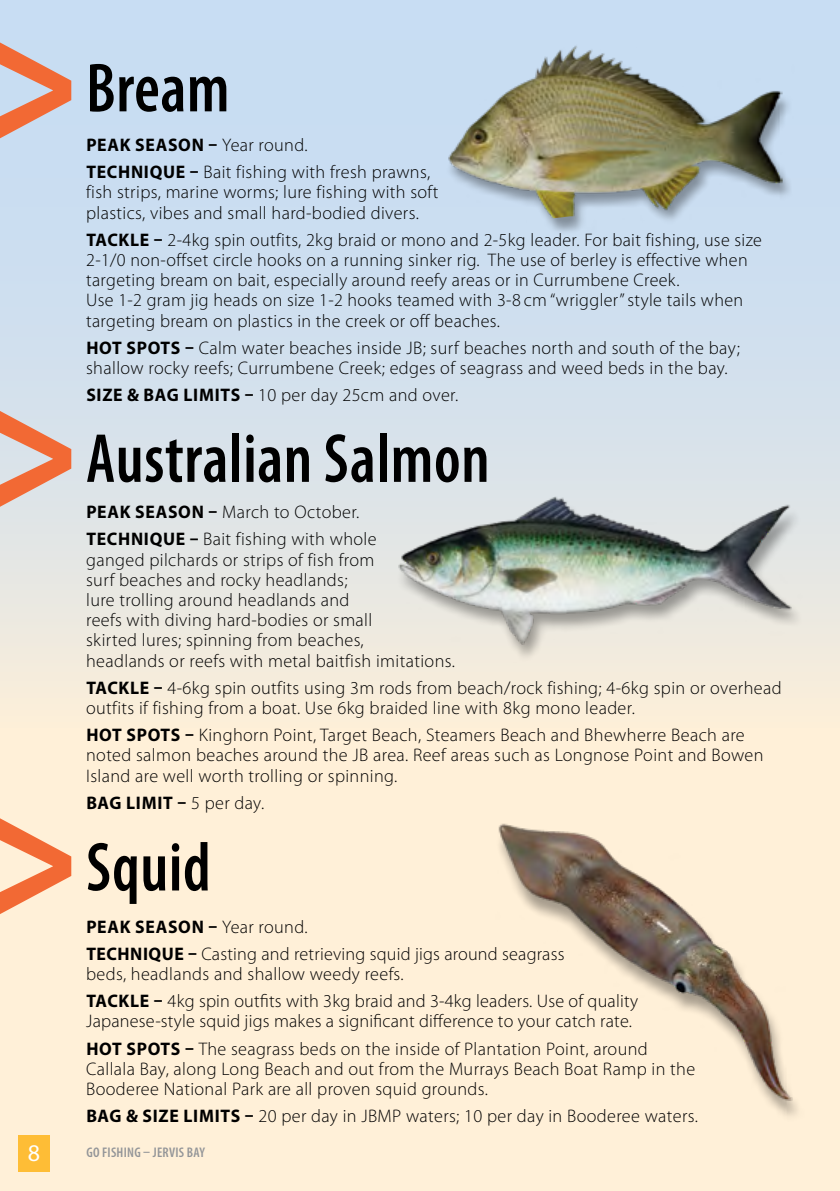
<style>
.page{position:relative;width:840px;height:1191px;background:#fff}
.page>*{position:absolute;margin:0;border:0;box-sizing:border-box;transform-origin:0 0}
.t1{font:600 condensed 70px "Myriad Pro";letter-spacing:.01em;color:#000;scale:.93 1}
.t2{font:24px "Myriad Pro";color:#fff}
.Body_Copy__RL{font:300 18.2px/20.2px "Myriad Pro";letter-spacing:.02em;color:#000}
.Body_Copy__RL-2{font:700 18.2px "Myriad Pro";letter-spacing:.04em;color:#000}
.t3{font:600 condensed 14px "Myriad Pro";letter-spacing:.02em;color:#939598}
.s1{font-weight:300}
.s2{font-weight:700}
</style>
<div class="page">
<div style="left:0;top:0;width:839px;height:1191px;background:#fff0d8"></div>
<div style="left:0;top:0;width:839px;height:727px;background:linear-gradient(to bottom,#bed9f7,#f1ebde)"></div>
<div style="left:445px;top:47px;width:348px;height:188px;background:#000;opacity:.35"></div>
<img style="left:447px;top:44px;width:335px;height:175px">
<div style="left:394px;top:501px;width:410px;height:162px;background:#000;opacity:.35"></div>
<img style="left:397px;top:497px;width:398px;height:148px">
<img style="left:498px;top:823px;width:298px;height:281px">
<svg style="left:0;top:42px;width:71px;height:96px;background:#d8aea6"></svg>
<svg style="left:0;top:411px;width:71px;height:96px;background:#e3b2a1"></svg>
<svg style="left:0;top:818px;width:71px;height:96px"></svg>
<div style="left:18px;top:1135px;width:32px;height:36px;background:#febd36"></div>
<p class="t1" style="left:86px;top:45px;width:156px">Bream</p>
<p class="Body_Copy__RL-2" style="left:86px;top:133px;width:223px">PEAK SEASON – <span class="s1">Year round.</span></p>
<p class="Body_Copy__RL" style="left:86px;top:162px;width:353px"><span class="s2">TECHNIQUE –</span> Bait fishing with fresh prawns, fish strips, marine worms; lure fishing with soft plastics, vibes and small hard-bodied divers.</p>
<p class="Body_Copy__RL" style="left:86px;top:229px;width:677px"><span class="s2">TACKLE –</span> 2-4kg spin outfits, 2kg braid or mono and 2-5kg leader. For bait fishing, use size 2-1/0 non-offset circle hooks on a running sinker rig. The use of berley is effective when targeting bream on bait, especially around reefy areas or in Currumbene Creek.<br>Use 1-2 gram jig heads on size 1-2 hooks teamed with 3-8 cm “wriggler” style tails when targeting bream on plastics in the creek or off beaches.</p>
<p class="Body_Copy__RL" style="left:86px;top:337px;width:655px"><span class="s2">HOT SPOTS –</span> Calm water beaches inside JB; surf beaches north and south of the bay; shallow rocky reefs; Currumbene Creek; edges of seagrass and weed beds in the bay.</p>
<p class="Body_Copy__RL" style="left:86px;top:385px;width:373px"><span class="s2">SIZE &amp; BAG LIMITS –</span> 10 per day 25cm and over.</p>
<p class="t1" style="left:86px;top:415px;width:435px">Australian Salmon</p>
<p class="Body_Copy__RL" style="left:86px;top:502px;width:274px"><span class="s2">PEAK SEASON –</span> March to October.</p>
<p class="Body_Copy__RL" style="left:86px;top:529px;width:370px"><span class="s2">TECHNIQUE –</span> Bait fishing with whole<br>ganged pilchards or strips of fish from<br>surf beaches and rocky headlands;<br>lure trolling around headlands and<br>reefs with diving hard-bodies or small<br>skirted lures; spinning from beaches,<br>headlands or reefs with metal baitfish imitations.</p>
<p class="Body_Copy__RL" style="left:86px;top:677px;width:696px"><span class="s2">TACKLE –</span> 4-6kg spin outfits using 3m rods from beach/rock fishing; 4-6kg spin or overhead outfits if fishing from a boat. Use 6kg braided line with 8kg mono leader.</p>
<p class="Body_Copy__RL" style="left:86px;top:725px;width:678px"><span class="s2">HOT SPOTS –</span> Kinghorn Point, Target Beach, Steamers Beach and Bhewherre Beach are noted salmon beaches around the JB area. Reef areas such as Longnose Point and Bowen<br>Island are well worth trolling or spinning.</p>
<p class="Body_Copy__RL-2" style="left:86px;top:790px;width:179px">BAG LIMIT – <span class="s1">5 per day.</span></p>
<p class="t1" style="left:86px;top:824px;width:135px">Squid</p>
<p class="Body_Copy__RL-2" style="left:86px;top:914px;width:223px">PEAK SEASON – <span class="s1">Year round.</span></p>
<p class="Body_Copy__RL" style="left:86px;top:943px;width:479px"><span class="s2">TECHNIQUE –</span> Casting and retrieving squid jigs around seagrass beds, headlands and shallow weedy reefs.</p>
<p class="Body_Copy__RL" style="left:86px;top:991px;width:553px"><span class="s2">TACKLE –</span> 4kg spin outfits with 3kg braid and 3-4kg leaders. Use of quality<br>Japanese-style squid jigs makes a significant difference to your catch rate.</p>
<p class="Body_Copy__RL" style="left:86px;top:1038px;width:610px"><span class="s2">HOT SPOTS –</span> The seagrass beds on the inside of Plantation Point, around<br>Callala Bay, along Long Beach and out from the Murrays Beach Boat Ramp in the<br>Booderee National Park are all proven squid grounds.</p>
<p class="Body_Copy__RL" style="left:86px;top:1105px;width:612px"><span class="s2">BAG &amp; SIZE LIMITS –</span> 20 per day in JBMP waters; 10 per day in Booderee waters.</p>
<h2 class="t2" style="left:28px;top:1137px;width:14px">8</h2>
<p class="t3" style="left:86px;top:1143px;width:120px">GO FISHING – JERVIS BAY</p>
</div>
